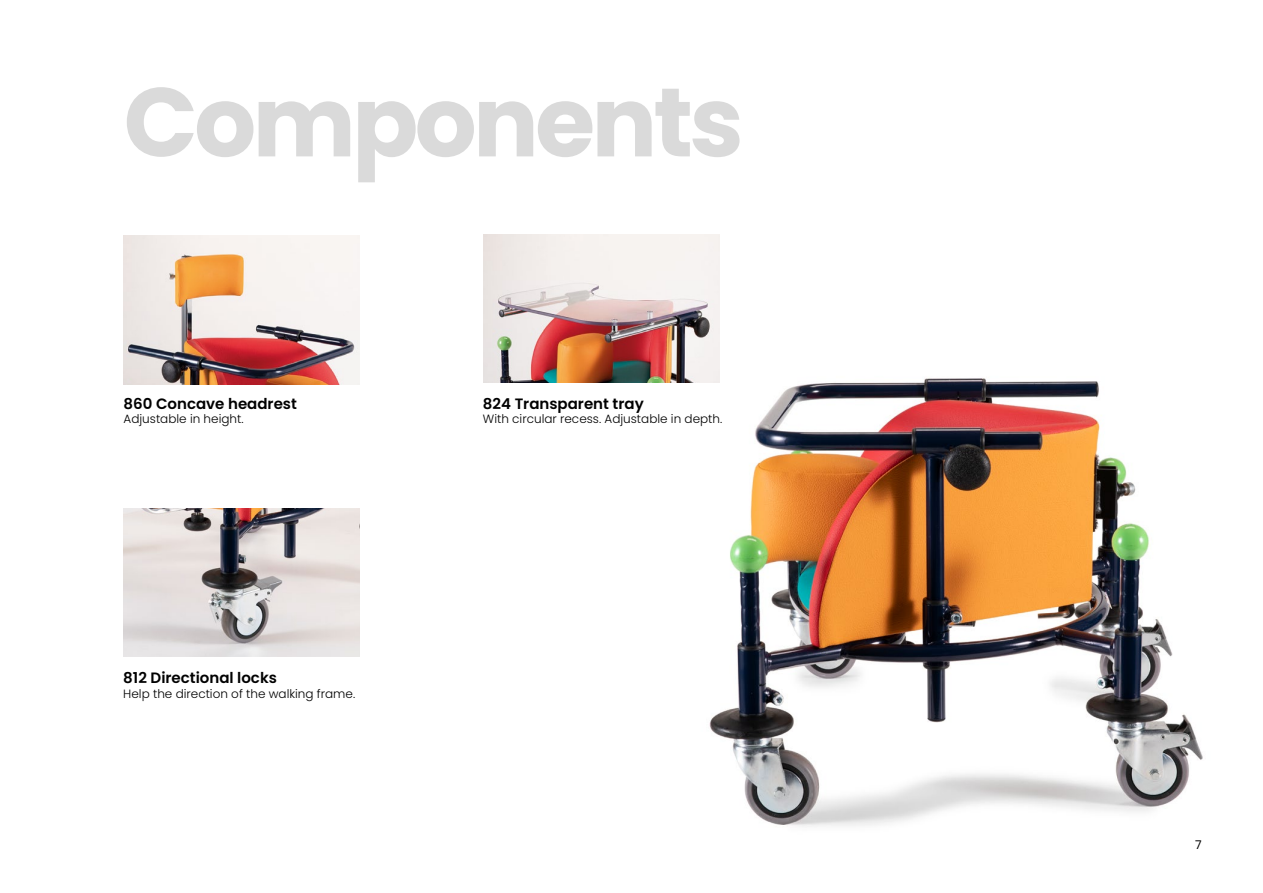
<style>
.page{position:relative;width:1263px;height:893px;background:#fff}
.page>*{position:absolute;margin:0;border:0;box-sizing:border-box;transform-origin:0 0}
.t1{font:700 97.5px "Poppins";letter-spacing:-.04em;color:#dadada}
.t2{font:600 15px "Poppins";color:#000}
.t3{font:300 12px "Poppins";color:#000}
.t4{font:12px "Poppins";color:#000}
</style>
<div class="page">
<img style="left:709px;top:340px;width:494px;height:487px">
<img style="left:124px;top:236px;width:236px;height:149px">
<img style="left:124px;top:508px;width:236px;height:149px">
<img style="left:483px;top:234px;width:236px;height:149px">
<h1 class="t1" style="left:124px;top:66px;width:622px">Components</h1>
<p class="t2" style="left:124px;top:395px;width:175px">860 Concave headrest</p>
<p class="t3" style="left:124px;top:412px;width:122px">Adjustable in height.</p>
<p class="t2" style="left:123px;top:669px;width:155px">812 Directional locks</p>
<p class="t3" style="left:123px;top:686px;width:233px">Help the direction of the walking frame.</p>
<p class="t2" style="left:483px;top:395px;width:162px">824 Transparent tray</p>
<p class="t3" style="left:483px;top:412px;width:241px">With circular recess. Adjustable in depth.</p>
<p class="t4" style="left:1195px;top:837px;width:8px">7</p>
</div>
